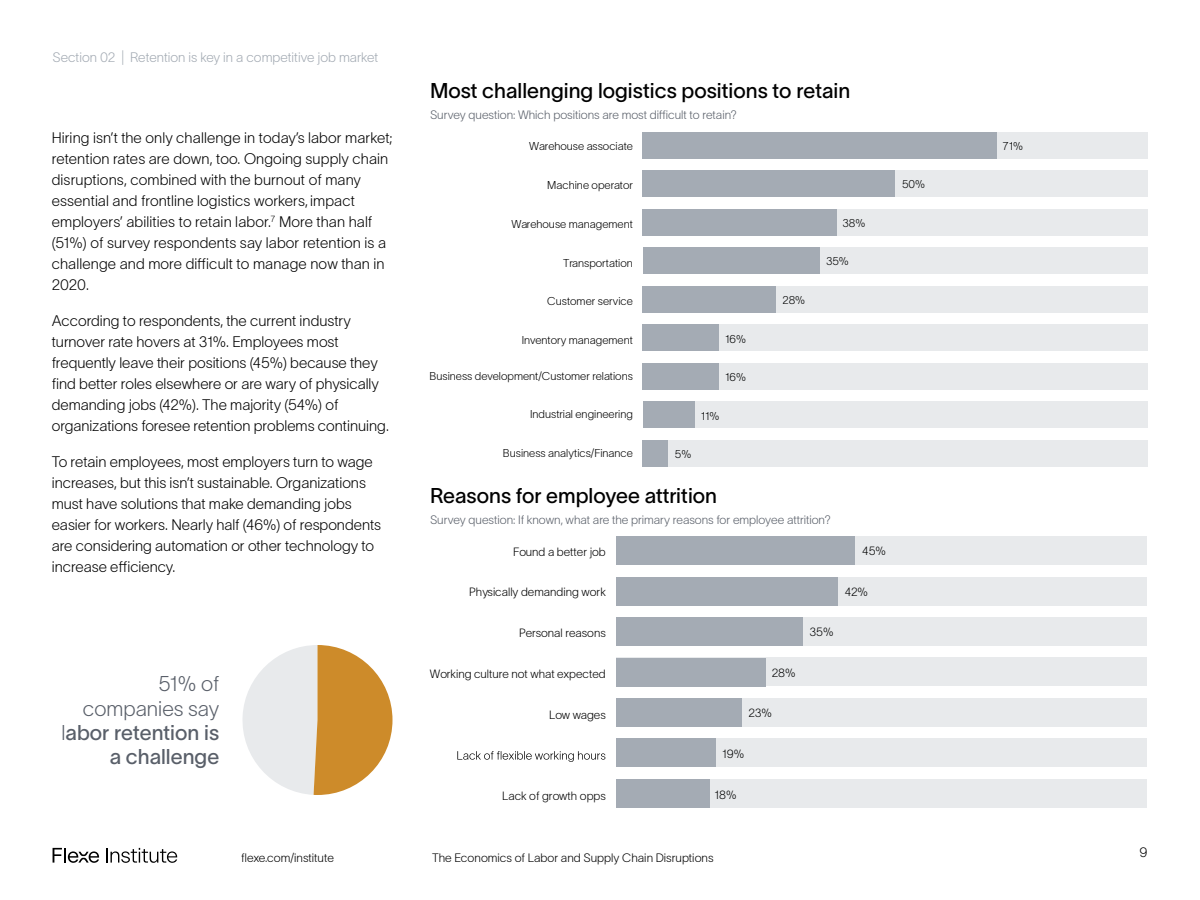
<style>
.page{position:relative;width:1200px;height:900px;background:#fff}
.page>*{position:absolute;margin:0;border:0;box-sizing:border-box;transform-origin:0 0}
.t1{font:21px "TWK Lausanne 400";color:#000}
.t2{font:21px/24px "TWK Lausanne 400";color:#595f69;text-align:right}
.t3{font:21px/24px "TWK Lausanne 150";color:#595f69;text-align:right}
.t4{font:15px/21px "TWK Lausanne 150";color:#000}
.t5{font:13.5px "TWK Lausanne 150";color:#a3aab3}
.t6{font:13.5px "TWK Lausanne 150";color:#000}
.t7{font:12px "TWK Lausanne 150";color:#595f69}
.t8{font:12px "TWK Lausanne 150";color:#000}
.t9{font:11.85px "TWK Lausanne 150";color:#000}
.t10{font:11.85px "TWK Lausanne 150";color:#000101}
.t11{font:11.25px "TWK Lausanne 150";color:#000}
.t12{font:11.25px "TWK Lausanne 150";color:#000101}
.s1{font-family:"TWK Lausanne 150"}
</style>
<div class="page">
<svg style="left:53px;top:848px;width:46px;height:15px"></svg>
<svg style="left:107px;top:848px;width:70px;height:15px"></svg>
<svg style="left:242px;top:645px;width:151px;height:150px"></svg>
<svg style="left:457px;top:751px;width:148px;height:11px"></svg>
<div style="left:616px;top:536px;width:531px;height:29px;background:#e8eaec"></div>
<div style="left:616px;top:577px;width:531px;height:28px;background:#e8eaec"></div>
<div style="left:616px;top:617px;width:531px;height:29px;background:#e8eaec"></div>
<div style="left:616px;top:658px;width:531px;height:28px;background:#e8eaec"></div>
<div style="left:616px;top:698px;width:531px;height:29px;background:#e8eaec"></div>
<div style="left:616px;top:739px;width:531px;height:28px;background:#e8eaec"></div>
<div style="left:616px;top:779px;width:531px;height:29px;background:#e8eaec"></div>
<div style="left:616px;top:536px;width:239px;height:29px;background:#a4abb4"></div>
<div style="left:616px;top:577px;width:222px;height:28px;background:#a4abb4"></div>
<div style="left:616px;top:617px;width:186px;height:29px;background:#a4abb4"></div>
<div style="left:616px;top:658px;width:149px;height:28px;background:#a4abb4"></div>
<div style="left:616px;top:698px;width:125px;height:29px;background:#a4abb4"></div>
<div style="left:616px;top:739px;width:100px;height:28px;background:#a4abb4"></div>
<div style="left:616px;top:779px;width:93px;height:29px;background:#a4abb4"></div>
<div style="left:643px;top:132px;width:505px;height:27px;background:#e8eaec"></div>
<div style="left:643px;top:170px;width:505px;height:27px;background:#e8eaec"></div>
<div style="left:643px;top:209px;width:505px;height:27px;background:#e8eaec"></div>
<div style="left:643px;top:247px;width:505px;height:27px;background:#e8eaec"></div>
<div style="left:643px;top:286px;width:505px;height:27px;background:#e8eaec"></div>
<div style="left:643px;top:324px;width:505px;height:27px;background:#e8eaec"></div>
<div style="left:643px;top:363px;width:505px;height:27px;background:#e8eaec"></div>
<div style="left:643px;top:401px;width:505px;height:27px;background:#e8eaec"></div>
<div style="left:643px;top:440px;width:505px;height:27px;background:#e8eaec"></div>
<div style="left:643px;top:132px;width:354px;height:27px;background:#a4abb4"></div>
<div style="left:643px;top:209px;width:194px;height:27px;background:#a4abb4"></div>
<div style="left:643px;top:247px;width:176px;height:27px;background:#a4abb4"></div>
<div style="left:643px;top:286px;width:133px;height:27px;background:#a4abb4"></div>
<div style="left:643px;top:324px;width:76px;height:27px;background:#a4abb4"></div>
<div style="left:643px;top:363px;width:76px;height:27px;background:#a4abb4"></div>
<div style="left:643px;top:401px;width:52px;height:27px;background:#a4abb4"></div>
<div style="left:643px;top:440px;width:25px;height:27px;background:#a4abb4"></div>
<div style="left:643px;top:170px;width:252px;height:27px;background:#a4abb4"></div>
<p class="t5" style="left:52px;top:48px;width:327px">Section 02 | Retention is key in a competitive job market</p>
<p class="t4" style="left:52px;top:126px;width:342px">Hiring isn’t the only challenge in today’s labor market; retention rates are down, too. Ongoing supply chain disruptions, combined with the burnout of many essential and frontline logistics workers, impact employers’ abilities to retain labor.<sup>7</sup> More than half (51%) of survey respondents say labor retention is a challenge and more difficult to manage now than in 2020.</p>
<p class="t4" style="left:52px;top:309px;width:339px">According to respondents, the current industry turnover rate hovers at 31%. Employees most frequently leave their positions (45%) because they find better roles elsewhere or are wary of physically demanding jobs (42%). The majority (54%) of organizations foresee retention problems continuing.</p>
<p class="t4" style="left:52px;top:450px;width:331px">To retain employees, most employers turn to wage increases, but this isn’t sustainable. Organizations must have solutions that make demanding jobs easier for workers. Nearly half (46%) of respondents are considering automation or other technology to increase efficiency.</p>
<h1 class="t3" style="left:83px;top:671px;width:138px">51% of companies say</h1>
<h1 class="t2" style="left:62px;top:719px;width:159px"><span class="s1">l</span>abor retention is a challenge</h1>
<h1 class="t1" style="left:430px;top:76px;width:422px">Most challenging logistics positions to retain</h1>
<p class="t7" style="left:430px;top:106px;width:309px">Survey question: Which positions are most difficult to retain?</p>
<p class="t11" style="left:529px;top:139px;width:105px">Warehouse associate</p>
<p class="t11" style="left:547px;top:177px;width:87px">Machine operator</p>
<p class="t11" style="left:511px;top:216px;width:123px">Warehouse management</p>
<p class="t11" style="left:563px;top:255px;width:71px">Transportation</p>
<p class="t11" style="left:547px;top:294px;width:87px">Customer service</p>
<p class="t11" style="left:522px;top:332px;width:113px">Inventory management</p>
<p class="t11" style="left:430px;top:368px;width:205px">Business development/Customer relations</p>
<p class="t11" style="left:530px;top:406px;width:104px">Industrial engineering</p>
<p class="t11" style="left:503px;top:445px;width:131px">Business analytics/Finance</p>
<p class="t12" style="left:725px;top:331px;width:22px">16%</p>
<p class="t12" style="left:725px;top:369px;width:22px">16%</p>
<p class="t12" style="left:701px;top:408px;width:20px">11%</p>
<p class="t12" style="left:675px;top:446px;width:18px">5%</p>
<p class="t12" style="left:782px;top:292px;width:24px">28%</p>
<p class="t12" style="left:843px;top:215px;width:24px">38%</p>
<p class="t12" style="left:826px;top:253px;width:24px">35%</p>
<h1 class="t1" style="left:430px;top:481px;width:289px">Reasons for employee attrition</h1>
<p class="t7" style="left:430px;top:512px;width:402px">Survey question: If known, what are the primary reasons for employee attrition?</p>
<p class="t9" style="left:513px;top:543px;width:94px">Found a better job</p>
<p class="t9" style="left:469px;top:583px;width:138px">Physically demanding work</p>
<p class="t9" style="left:519px;top:625px;width:88px">Personal reasons</p>
<p class="t9" style="left:430px;top:666px;width:177px">Working culture not what expected</p>
<p class="t9" style="left:549px;top:706px;width:58px">Low wages</p>
<p class="t9" style="left:502px;top:788px;width:105px">Lack of growth opps</p>
<p class="t10" style="left:772px;top:664px;width:25px">28%</p>
<p class="t10" style="left:749px;top:705px;width:25px">23%</p>
<p class="t10" style="left:722px;top:745px;width:23px">19%</p>
<p class="t10" style="left:715px;top:786px;width:24px">18%</p>
<p class="t10" style="left:810px;top:624px;width:25px">35%</p>
<p class="t10" style="left:862px;top:543px;width:25px">45%</p>
<p class="t10" style="left:845px;top:583px;width:25px">42%</p>
<p class="t12" style="left:902px;top:176px;width:24px">50%</p>
<p class="t8" style="left:241px;top:850px;width:94px">flexe.com/institute</p>
<p class="t8" style="left:432px;top:850px;width:283px">The Economics of Labor and Supply Chain Disruptions</p>
<p class="t12" style="left:1003px;top:138px;width:22px">71%</p>
<p class="t6" style="left:1140px;top:843px;width:9px">9</p>
</div>
